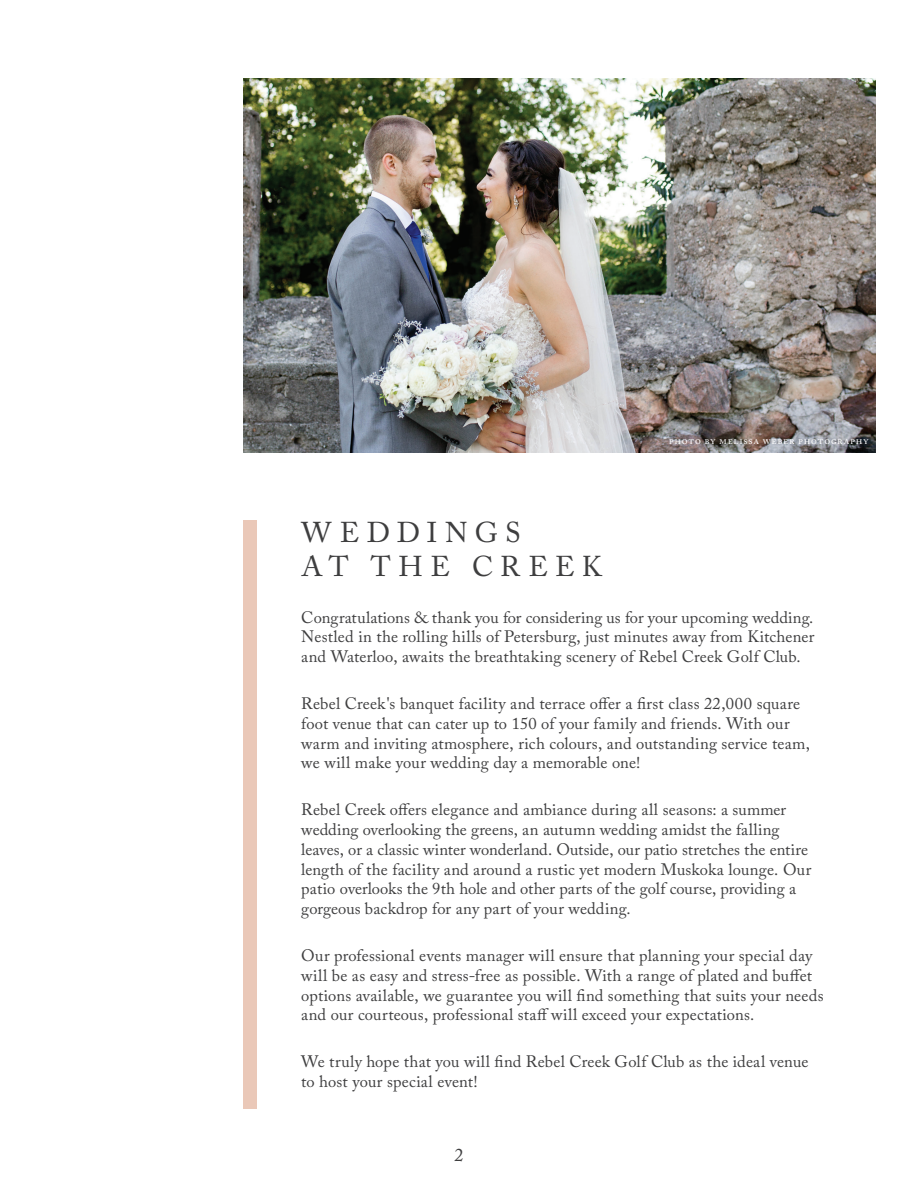
<style>
.page{position:relative;width:918px;height:1188px;background:#fff}
.page>*{position:absolute;margin:0;border:0;box-sizing:border-box;transform-origin:0 0}
.t1{font:28.5px/34.2px "Adobe Caslon Pro";letter-spacing:.25em;color:#3e3e3f}
.t2{font:18px "Adobe Caslon Pro";color:#3e3e3f}
.t3{font:16.5px/19.8px "Adobe Caslon Pro";letter-spacing:.005em;color:#3e3e3f}
.t4{font:10.5px "Adobe Caslon Pro";letter-spacing:.07em;color:#fff}
</style>
<div class="page">
<img style="left:243px;top:79px;width:632px;height:374px">
<div style="left:243px;top:521px;width:14px;height:588px;background:#eac8b8"></div>
<p class="t4" style="left:669px;top:434px;width:201px">photo by melissa weber photography</p>
<p class="t1" style="left:302px;top:515px;width:302px">WEDDINGS<br>AT THE CREEK</p>
<p class="t3" style="left:301px;top:607px;width:515px;text-align:justify">Congratulations &amp; thank you for considering us for your upcoming wedding.<br>Nestled in the rolling hills of Petersburg, just minutes away from Kitchener and Waterloo, awaits the breathtaking scenery of Rebel Creek Golf Club.</p>
<p class="t3" style="left:301px;top:693px;width:510px">Rebel Creek's banquet facility and terrace offer a first class 22,000 square foot venue that can cater up to 150 of your family and friends. With our warm and inviting atmosphere, rich colours, and outstanding service team, we will make your wedding day a memorable one!</p>
<p class="t3" style="left:301px;top:800px;width:512px">Rebel Creek offers elegance and ambiance during all seasons: a summer wedding overlooking the greens, an autumn wedding amidst the falling leaves, or a classic winter wonderland. Outside, our patio stretches the entire length of the facility and around a rustic yet modern Muskoka lounge. Our patio overlooks the 9th hole and other parts of the golf course, providing a gorgeous backdrop for any part of your wedding.</p>
<p class="t3" style="left:301px;top:945px;width:524px">Our professional events manager will ensure that planning your special day will be as easy and stress-free as possible. With a range of plated and buffet options available, we guarantee you will find something that suits your needs and our courteous, professional staff will exceed your expectations.</p>
<p class="t3" style="left:301px;top:1052px;width:509px">We truly hope that you will find Rebel Creek Golf Club as the ideal venue to host your special event!</p>
<p class="t2" style="left:454px;top:1144px;width:10px">2</p>
</div>
